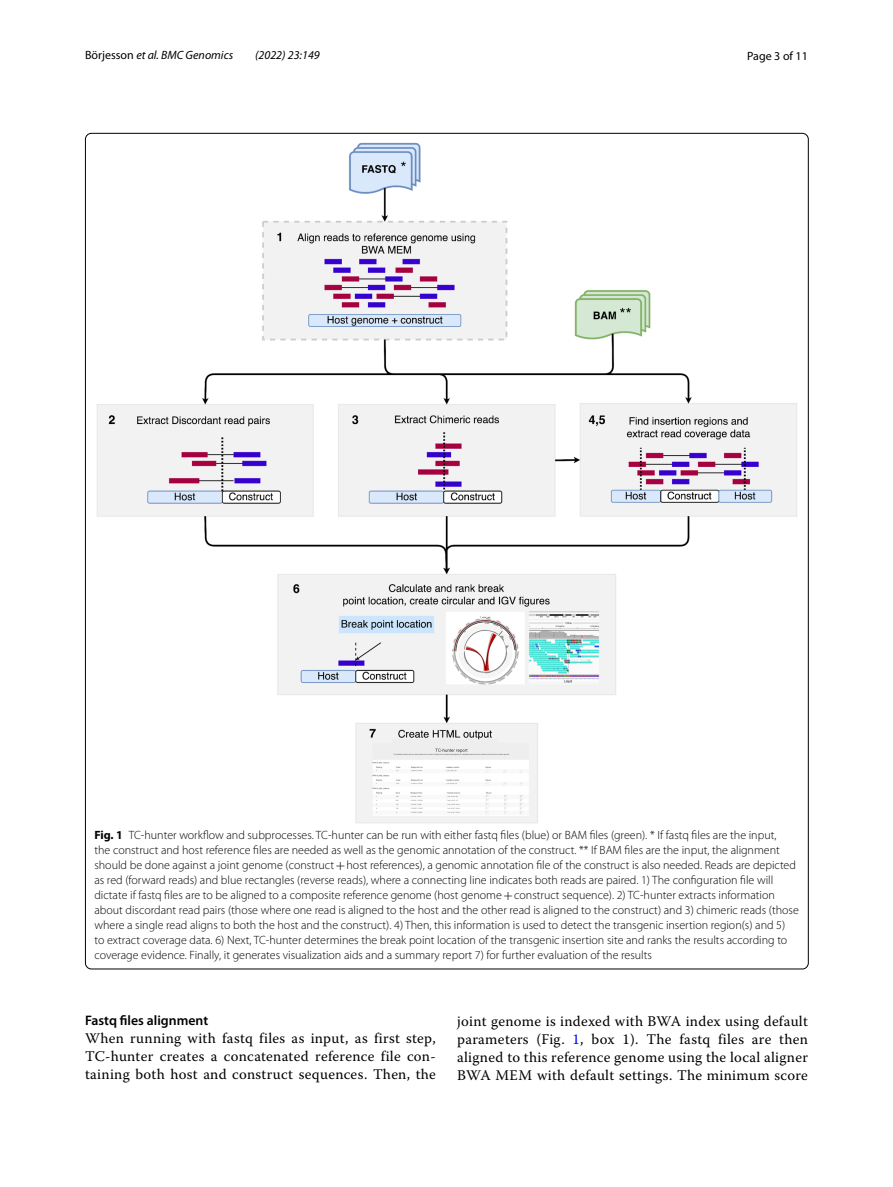
<style>
.page{position:relative;width:893px;height:1187px;background:#fff}
.page>*{position:absolute;margin:0;border:0;box-sizing:border-box;transform-origin:0 0}
.t1{font:14.7px/18px "Warnock Pro";letter-spacing:.02em;color:#000;text-align:justify}
.t2{font:600 13.8px "Myriad Pro";color:#000}
.t3{font:300 12px/15px "Myriad Pro";color:#000}
.t4{font:italic 12px "Myriad Pro";color:#000}
.t5{font:12px "Myriad Pro";color:#000}
.s1{font-style:normal}
.s2{font-weight:700}
.s3{font-family:"MTSY";font-weight:400}
.s4{color:#00f}
</style>
<div class="page">
<img style="left:97px;top:142px;width:700px;height:681px">
<p class="t4" style="left:85px;top:48px;width:150px"><span class="s1">Börjesson</span> et al. BMC Genomics</p>
<p class="t4" style="left:255px;top:48px;width:66px">(2022) 23:149</p>
<p class="t5" style="left:747px;top:48px;width:62px">Page 3 of 11</p>
<p class="t3" style="left:94px;top:827px;width:706px"><span class="s2">Fig. 1</span> TC-hunter workflow and subprocesses. TC-hunter can be run with either fastq files (blue) or BAM files (green). * If fastq files are the input,<br>the construct and host reference files are needed as well as the genomic annotation of the construct. ** If BAM files are the input, the alignment should be done against a joint genome (construct<span class="s3">+</span>host references), a genomic annotation file of the construct is also needed. Reads are depicted as red (forward reads) and blue rectangles (reverse reads), where a connecting line indicates both reads are paired. 1) The configuration file will dictate if fastq files are to be aligned to a composite reference genome (host genome<span class="s3">+</span>construct sequence). 2) TC-hunter extracts information about discordant read pairs (those where one read is aligned to the host and the other read is aligned to the construct) and 3) chimeric reads (those where a single read aligns to both the host and the construct). 4) Then, this information is used to detect the transgenic insertion region(s) and 5)<br>to extract coverage data. 6) Next, TC-hunter determines the break point location of the transgenic insertion site and ranks the results according to coverage evidence. Finally, it generates visualization aids and a summary report 7) for further evaluation of the results</p>
<p class="t2" style="left:85px;top:1011px;width:125px">Fastq files alignment</p>
<p class="t1" style="left:85px;top:1029px;width:352px">When running with fastq files as input, as first step, TC-hunter creates a concatenated reference file con&shy;taining both host and construct sequences. Then, the</p>
<p class="t1" style="left:457px;top:1011px;width:352px">joint genome is indexed with BWA index using default parameters (Fig. <span class="s4">1</span>, box 1). The fastq files are then aligned to this reference genome using the local aligner BWA MEM with default settings. The minimum score</p>
</div>
